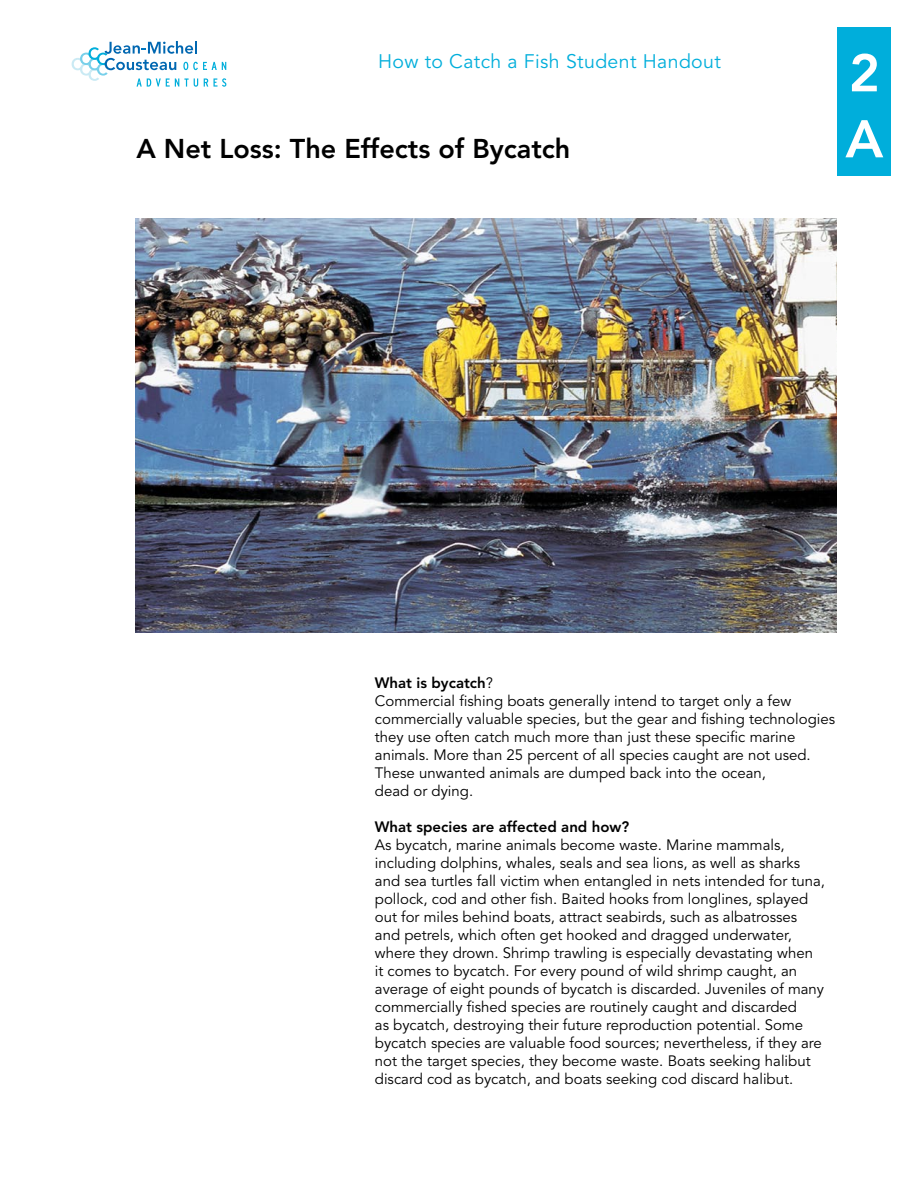
<style>
.page{position:relative;width:918px;height:1188px;background:#fff}
.page>*{position:absolute;margin:0;border:0;box-sizing:border-box;transform-origin:0 0}
.t1{font:800 52.5px/66px "Avenir";color:#fff}
.t2{font:800 27px "Avenir";color:#000}
.t3{font:19.5px "Avenir";letter-spacing:.02em;color:#00aedb}
.t4{font:15px/18px "Avenir";color:#000}
.t5{font:800 15px "Avenir";color:#000}
.s1{font-weight:800}
</style>
<div class="page">
<svg style="left:72px;top:41px;width:154px;height:46px"></svg>
<div style="left:837px;top:27px;width:54px;height:149px;background:#00aedb"></div>
<img style="left:135px;top:218px;width:702px;height:414px">
<h3 class="t3" style="left:378px;top:50px;width:344px">How to Catch a Fish Student Handout</h3>
<h2 class="t2" style="left:136px;top:132px;width:435px">A Net Loss: The Effects of Bycatch</h2>
<h1 class="t1" style="left:845px;top:40px;width:39px">2<br>A</h1>
<p class="t4" style="left:375px;top:675px;width:462px"><span class="s1">What is bycatch</span>?<br>Commercial fishing boats generally intend to target only a few commercially valuable species, but the gear and fishing technologies they use often catch much more than just these specific marine animals. More than 25 percent of all species caught are not used.<br>These unwanted animals are dumped back into the ocean,<br>dead or dying.</p>
<p class="t5" style="left:375px;top:818px;width:256px">What species are affected and how?</p>
<p class="t4" style="left:375px;top:837px;width:452px">As bycatch, marine animals become waste. Marine mammals, including dolphins, whales, seals and sea lions, as well as sharks and sea turtles fall victim when entangled in nets intended for tuna, pollock, cod and other fish. Baited hooks from longlines, splayed out for miles behind boats, attract seabirds, such as albatrosses and petrels, which often get hooked and dragged underwater, where they drown. Shrimp trawling is especially devastating when it comes to bycatch. For every pound of wild shrimp caught, an average of eight pounds of bycatch is discarded. Juveniles of many commercially fished species are routinely caught and discarded<br>as bycatch, destroying their future reproduction potential. Some bycatch species are valuable food sources; nevertheless, if they are not the target species, they become waste. Boats seeking halibut discard cod as bycatch, and boats seeking cod discard halibut.</p>
</div>
